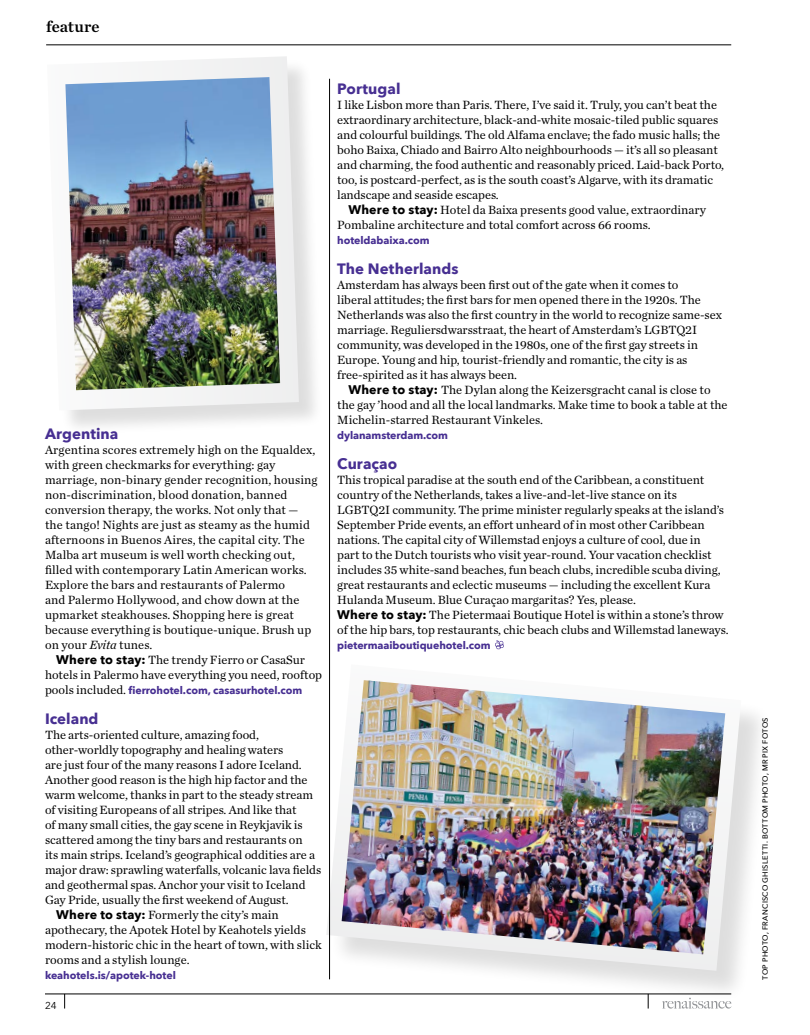
<style>
.page{position:relative;width:810px;height:1035px;background:#fff}
.page>*{position:absolute;margin:0;border:0;box-sizing:border-box;transform-origin:0 0}
.Slug_-_Small_-_Left{font:16.25px "Chronicle Text G1 Semi";color:#000}
.Subhead_in_Column{font:700 15px "Avenir Next";letter-spacing:.005em;color:#472f92}
.Body_Copy_-_No_Inden{font:12.5px/15px "Chronicle Text G1";letter-spacing:-.005em;color:#000}
.Body_Copy{font:12.5px/15px "Chronicle Text G1";color:#000}
.Body_Copy-2{font:700 10.62px "Avenir Next";letter-spacing:-.005em;color:#472f92}
.Body_Copy_-_No_Inden-2{font:700 10.62px "Avenir Next";letter-spacing:-.005em;color:#472f92}
.t1{font:10px "Avenir Next";color:#000}
.Gutter_Credit{font:500 7.5px "Avenir Next";letter-spacing:.035em;color:#000}
.s1{font-style:italic}
.s2{font-family:"Avenir Next";font-weight:700}
.s3{font-family:"Chronicle Text G1";font-weight:400;font-size:12.5px;color:#000}
</style>
<div class="page">
<hr style="left:45px;top:994px;width:686px;height:1px;background:#000">
<svg style="left:64px;top:994px;width:1px;height:15px"></svg>
<svg style="left:662px;top:1002px;width:70px;height:7px"></svg>
<hr style="left:809px;top:66px;width:1px;height:405px;background:#ffeb95">
<div style="left:49px;top:58px;width:275px;height:378px;background:#000;opacity:.67"></div>
<svg style="left:49px;top:56px;width:250px;height:354px"></svg>
<img style="left:65px;top:77px;width:215px;height:313px">
<svg style="left:495px;top:640px;width:9px;height:9px"></svg>
<div style="left:329px;top:667px;width:443px;height:335px;background:#000;opacity:.67"></div>
<svg style="left:326px;top:664px;width:415px;height:307px"></svg>
<img style="left:342px;top:680px;width:383px;height:274px">
<hr style="left:329px;top:79px;width:1px;height:900px;background:#000">
<hr style="left:46px;top:45px;width:685px;height:1px;background:#000">
<p class="Slug_-_Small_-_Left" style="left:46px;top:16px;width:55px">feature</p>
<p class="Subhead_in_Column" style="left:45px;top:421px;width:75px">Argentina</p>
<p class="Body_Copy_-_No_Inden" style="left:45px;top:442px;width:274px">Argentina scores extremely high on the Equaldex, with green checkmarks for everything: gay marriage, non-binary gender recognition, housing non-discrimination, blood donation, banned conversion therapy, the works. Not only that — the tango! Nights are just as steamy as the humid afternoons in Buenos Aires, the capital city. The Malba art museum is well worth checking out, filled with contemporary Latin American works.<br>Explore the bars and restaurants of Palermo<br>and Palermo Hollywood, and chow down at the upmarket steakhouses. Shopping here is great because everything is boutique-unique. Brush up on your <span class="s1">Evita</span> tunes.</p>
<p class="Body_Copy" style="left:45px;top:652px;width:279px;text-align:center"><span class="s2">Where to stay:</span> The trendy Fierro or CasaSur hotels in Palermo have everything you need, rooftop</p>
<p class="Body_Copy-2" style="left:45px;top:681px;width:259px"><span class="s3">pools included.</span> fierrohotel.com, casasurhotel.com</p>
<p class="Subhead_in_Column" style="left:45px;top:706px;width:55px">Iceland</p>
<p class="Body_Copy_-_No_Inden" style="left:45px;top:727px;width:278px">The arts-oriented culture, amazing food, other-worldly topography and healing waters<br>are just four of the many reasons I adore Iceland.<br>Another good reason is the high hip factor and the warm welcome, thanks in part to the steady stream of visiting Europeans of all stripes. And like that<br>of many small cities, the gay scene in Reykjavik is scattered among the tiny bars and restaurants on<br>its main strips. Iceland’s geographical oddities are a major draw: sprawling waterfalls, volcanic lava fields and geothermal spas. Anchor your visit to Iceland Gay Pride, usually the first weekend of August.</p>
<p class="Body_Copy" style="left:45px;top:907px;width:278px;text-indent:11px"><span class="s2">Where to stay:</span> Formerly the city’s main apothecary, the Apotek Hotel by Keahotels yields modern-historic chic in the heart of town, with slick rooms and a stylish lounge.</p>
<p class="Body_Copy-2" style="left:45px;top:966px;width:132px">keahotels.is/apotek-hotel</p>
<p class="t1" style="left:45px;top:997px;width:13px">24</p>
<p class="Subhead_in_Column" style="left:337px;top:76px;width:65px">Portugal</p>
<p class="Body_Copy_-_No_Inden" style="left:337px;top:97px;width:389px">I like Lisbon more than Paris. There, I’ve said it. Truly, you can’t beat the extraordinary architecture, black-and-white mosaic-tiled public squares and colourful buildings. The old Alfama enclave; the fado music halls; the boho Baixa, Chiado and Bairro Alto neighbourhoods — it’s all so pleasant and charming, the food authentic and reasonably priced. Laid-back Porto, too, is postcard-perfect, as is the south coast’s Algarve, with its dramatic landscape and seaside escapes.</p>
<p class="Body_Copy" style="left:337px;top:202px;width:370px;text-indent:11px"><span class="s2">Where to stay:</span> Hotel da Baixa presents good value, extraordinary<br>Pombaline architecture and total comfort across 66 rooms.</p>
<p class="Body_Copy_-_No_Inden-2" style="left:337px;top:231px;width:94px">hoteldabaixa.com</p>
<p class="Subhead_in_Column" style="left:337px;top:256px;width:123px">The Netherlands</p>
<p class="Body_Copy_-_No_Inden" style="left:337px;top:277px;width:386px">Amsterdam has always been first out of the gate when it comes to<br>liberal attitudes; the first bars for men opened there in the 1920s. The Netherlands was also the first country in the world to recognize same-sex marriage. Reguliersdwarsstraat, the heart of Amsterdam’s LGBTQ2I community, was developed in the 1980s, one of the first gay streets in Europe. Young and hip, tourist-friendly and romantic, the city is as free-spirited as it has always been.</p>
<p class="Body_Copy" style="left:337px;top:382px;width:392px;text-indent:11px"><span class="s2">Where to stay:</span> The Dylan along the Keizersgracht canal is close to the gay ’hood and all the local landmarks. Make time to book a table at the<br>Michelin-starred Restaurant Vinkeles.</p>
<p class="Body_Copy_-_No_Inden-2" style="left:337px;top:426px;width:112px">dylanamsterdam.com</p>
<p class="Subhead_in_Column" style="left:337px;top:451px;width:62px">Curaçao</p>
<p class="Body_Copy_-_No_Inden" style="left:337px;top:472px;width:388px">This tropical paradise at the south end of the Caribbean, a constituent country of the Netherlands, takes a live-and-let-live stance on its LGBTQ2I community. The prime minister regularly speaks at the island’s September Pride events, an effort unheard of in most other Caribbean nations. The capital city of Willemstad enjoys a culture of cool, due in part to the Dutch tourists who visit year-round. Your vacation checklist includes 35 white-sand beaches, fun beach clubs, incredible scuba diving, great restaurants and eclectic museums — including the excellent Kura Hulanda Museum. Blue Curaçao margaritas? Yes, please.</p>
<p class="Body_Copy_-_No_Inden" style="left:337px;top:607px;width:393px"><span class="s2">Where to stay:</span> The Pietermaai Boutique Hotel is within a stone’s throw of the hip bars, top restaurants, chic beach clubs and Willemstad laneways.</p>
<p class="Body_Copy_-_No_Inden-2" style="left:337px;top:636px;width:155px">pietermaaiboutiquehotel.com</p>
<p class="Gutter_Credit" style="left:759px;top:980px;width:264px;rotate:-90deg">TOP PHOTO, FRANCISCO GHISLETTI. BOTTOM PHOTO, MR PIX FOTOS</p>
</div>
